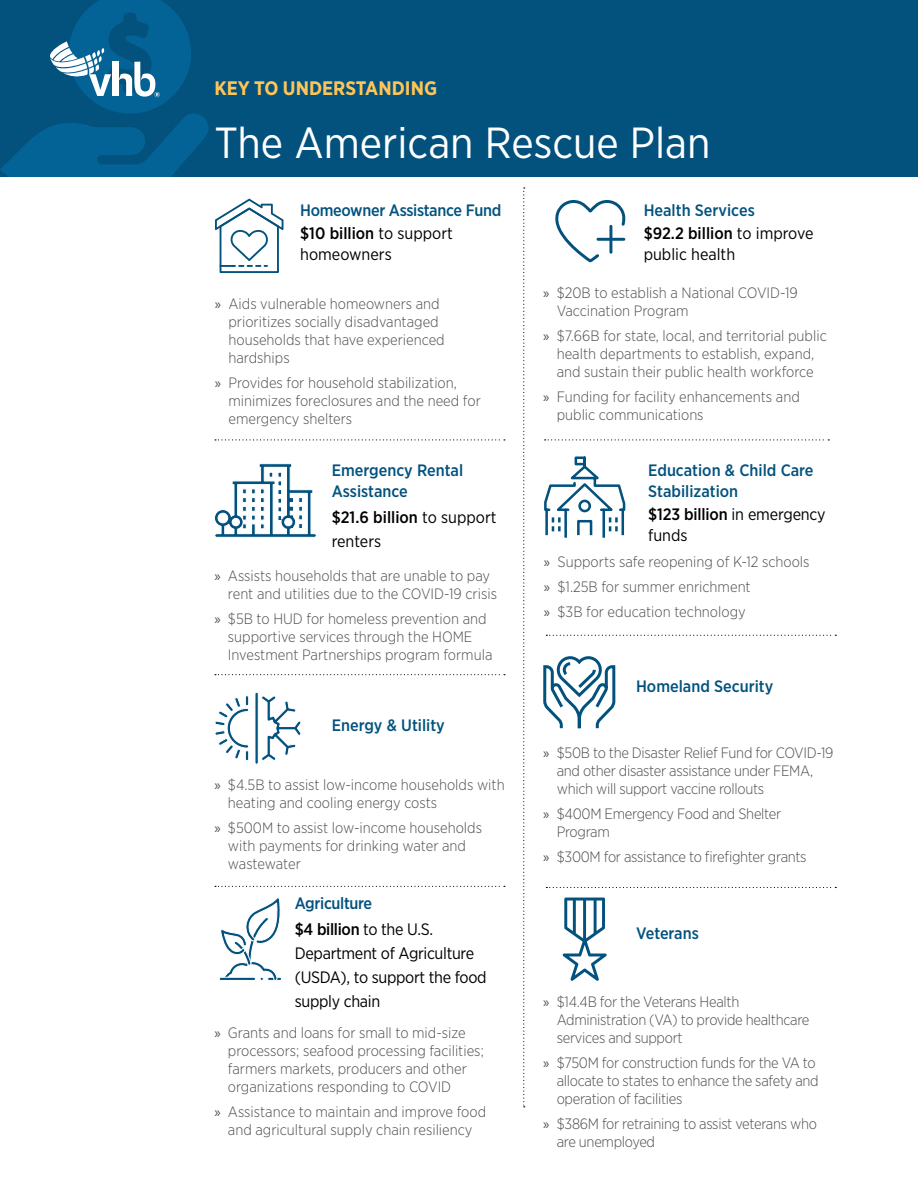
<style>
.page{position:relative;width:918px;height:1188px;background:#fff}
.page>*{position:absolute;margin:0;border:0;box-sizing:border-box;transform-origin:0 0}
.t1{font:43.5px "Gotham Narrow";color:#fff}
.t2{font:700 19.5px "Gotham Narrow";color:#ffc557}
.t3{font:500 16.5px/21px "Gotham Narrow";color:#03527e}
.t4{font:16.5px/24px "Gotham Narrow";letter-spacing:-.02em;color:#000}
.t5{font:500 16.5px/23.4px "Gotham Narrow";letter-spacing:-.02em;color:#03527e}
.t6{font:16.5px/24px "Gotham Narrow";color:#000}
.t7{font:300 15px/18px "Gotham Narrow";color:#4d4d4f}
.t8{font:300 15px/18px "Gotham Narrow";letter-spacing:-.02em;color:#4d4d4f}
.s1{color:#000}
.s2{font-weight:400;color:#000}
.s3{font-family:"Myriad Pro";font-weight:400}
.s4{font-weight:500}
</style>
<div class="page">
<div style="left:0;top:0;width:918px;height:176px;background:#03527e"></div>
<svg style="left:0;top:0;width:209px;height:177px"></svg>
<svg style="left:215px;top:439px;width:290px;height:1px"></svg>
<svg style="left:215px;top:674px;width:290px;height:1px"></svg>
<svg style="left:215px;top:886px;width:290px;height:1px"></svg>
<svg style="left:546px;top:635px;width:290px;height:1px"></svg>
<svg style="left:546px;top:887px;width:290px;height:1px"></svg>
<svg style="left:545px;top:439px;width:284px;height:1px"></svg>
<svg style="left:523px;top:187px;width:2px;height:920px"></svg>
<svg style="left:215px;top:199px;width:68px;height:74px"></svg>
<svg style="left:214px;top:463px;width:103px;height:75px"></svg>
<svg style="left:555px;top:200px;width:71px;height:62px"></svg>
<svg style="left:544px;top:456px;width:82px;height:82px"></svg>
<svg style="left:215px;top:692px;width:86px;height:73px"></svg>
<div style="left:267px;top:977px;width:15px;height:4px;border:1px solid #fff;border-radius:2px"></div>
<div style="left:219px;top:977px;width:37px;height:4px;border:1px solid #fff;border-radius:2px"></div>
<svg style="left:220px;top:898px;width:61px;height:83px"></svg>
<svg style="left:543px;top:656px;width:73px;height:73px"></svg>
<svg style="left:563px;top:898px;width:44px;height:83px"></svg>
<h2 class="t2" style="left:214px;top:76px;width:224px">KEY TO UNDERSTANDING</h2>
<h1 class="t1" style="left:214px;top:115px;width:497px">The American Rescue Plan</h1>
<p class="t5" style="left:300px;top:198px;width:203px">Homeowner Assistance Fund <span class="s1">$10 billion</span> <span class="s2">to support</span></p>
<p class="t6" style="left:300px;top:242px;width:93px">homeowners</p>
<p class="t7" style="left:228px;top:294px;width:218px;text-indent:-14px"><span class="s3">»</span> Aids vulnerable homeowners and prioritizes socially disadvantaged households that have experienced hardships</p>
<p class="t7" style="left:228px;top:373px;width:254px;text-indent:-14px"><span class="s3">»</span> Provides for household stabilization, minimizes foreclosures and the need for emergency shelters</p>
<p class="t3" style="left:332px;top:459px;width:133px">Emergency Rental<br>Assistance</p>
<p class="t6" style="left:332px;top:505px;width:166px"><span class="s4">$21.6 billion</span> to support renters</p>
<p class="t7" style="left:228px;top:566px;width:271px;text-indent:-14px"><span class="s3">»</span> Assists households that are unable to pay rent and utilities due to the COVID-19 crisis</p>
<p class="t7" style="left:228px;top:609px;width:266px;text-indent:-14px"><span class="s3">»</span> $5B to HUD for homeless prevention and supportive services through the HOME<br>Investment Partnerships program formula</p>
<p class="t3" style="left:332px;top:715px;width:115px">Energy &amp; Utility</p>
<p class="t7" style="left:228px;top:775px;width:278px;text-indent:-14px"><span class="s3">»</span> $4.5B to assist low-income households with heating and cooling energy costs</p>
<p class="t7" style="left:228px;top:818px;width:256px;text-indent:-14px"><span class="s3">»</span> $500M to assist low-income households with payments for drinking water and wastewater</p>
<p class="t5" style="left:295px;top:889px;width:140px;line-height:26.4px">Agriculture<br><span class="s1">$4 billion</span> <span class="s2">to the U.S.</span></p>
<p class="t4" style="left:295px;top:941px;width:193px">Department of Agriculture (USDA), to support the food supply chain</p>
<p class="t7" style="left:228px;top:1024px;width:257px;text-indent:-14px"><span class="s3">»</span> Grants and loans for small to mid-size processors; seafood processing facilities; farmers markets, producers and other organizations responding to COVID</p>
<p class="t7" style="left:214px;top:1102px;width:273px;text-align:center"><span class="s3">»</span> Assistance to maintain and improve food and agricultural supply chain resiliency</p>
<p class="t3" style="left:644px;top:198px;width:171px;line-height:23.4px">Health Services<br><span class="s1">$92.2 billion</span> <span class="s2">to improve</span></p>
<p class="t6" style="left:644px;top:242px;width:93px">public health</p>
<p class="t7" style="left:557px;top:283px;width:243px;text-indent:-14px"><span class="s3">»</span> $20B to establish a National COVID-19<br>Vaccination Program</p>
<p class="t7" style="left:543px;top:326px;width:285px;text-align:center"><span class="s3">»</span> $7.66B for state, local, and territorial public health departments to establish, expand, and sustain their public health workforce</p>
<p class="t7" style="left:557px;top:387px;width:245px;text-indent:-14px"><span class="s3">»</span> Funding for facility enhancements and public communications</p>
<p class="t3" style="left:648px;top:459px;width:167px">Education &amp; Child Care<br>Stabilization</p>
<p class="t4" style="left:648px;top:503px;width:179px;line-height:21px"><span class="s4">$123 billion</span> in emergency funds</p>
<p class="t7" style="left:544px;top:549px;width:267px;line-height:24.8px"><span class="s3">»</span> Supports safe reopening of K-12 schools <span class="s3">»</span> $1.25B for summer enrichment<br><span class="s3">»</span> $3B for education technology</p>
<p class="t3" style="left:636px;top:675px;width:139px">Homeland Security</p>
<p class="t8" style="left:557px;top:744px;width:278px;text-indent:-14px"><span class="s3">»</span> $50B to the Disaster Relief Fund for COVID-19 and other disaster assistance under FEMA, which will support vaccine rollouts</p>
<p class="t8" style="left:557px;top:805px;width:226px;text-indent:-14px"><span class="s3">»</span> $400M Emergency Food and Shelter<br>Program</p>
<p class="t8" style="left:543px;top:847px;width:265px"><span class="s3">»</span> $300M for assistance to firefighter grants</p>
<p class="t3" style="left:636px;top:923px;width:64px">Veterans</p>
<p class="t8" style="left:557px;top:993px;width:254px;text-indent:-14px"><span class="s3">»</span> $14.4B for the Veterans Health<br>Administration (VA) to provide healthcare services and support</p>
<p class="t8" style="left:557px;top:1053px;width:263px;text-indent:-14px"><span class="s3">»</span> $750M for construction funds for the VA to allocate to states to enhance the safety and operation of facilities</p>
<p class="t8" style="left:557px;top:1114px;width:262px;text-indent:-14px"><span class="s3">»</span> $386M for retraining to assist veterans who are unemployed</p>
</div>
